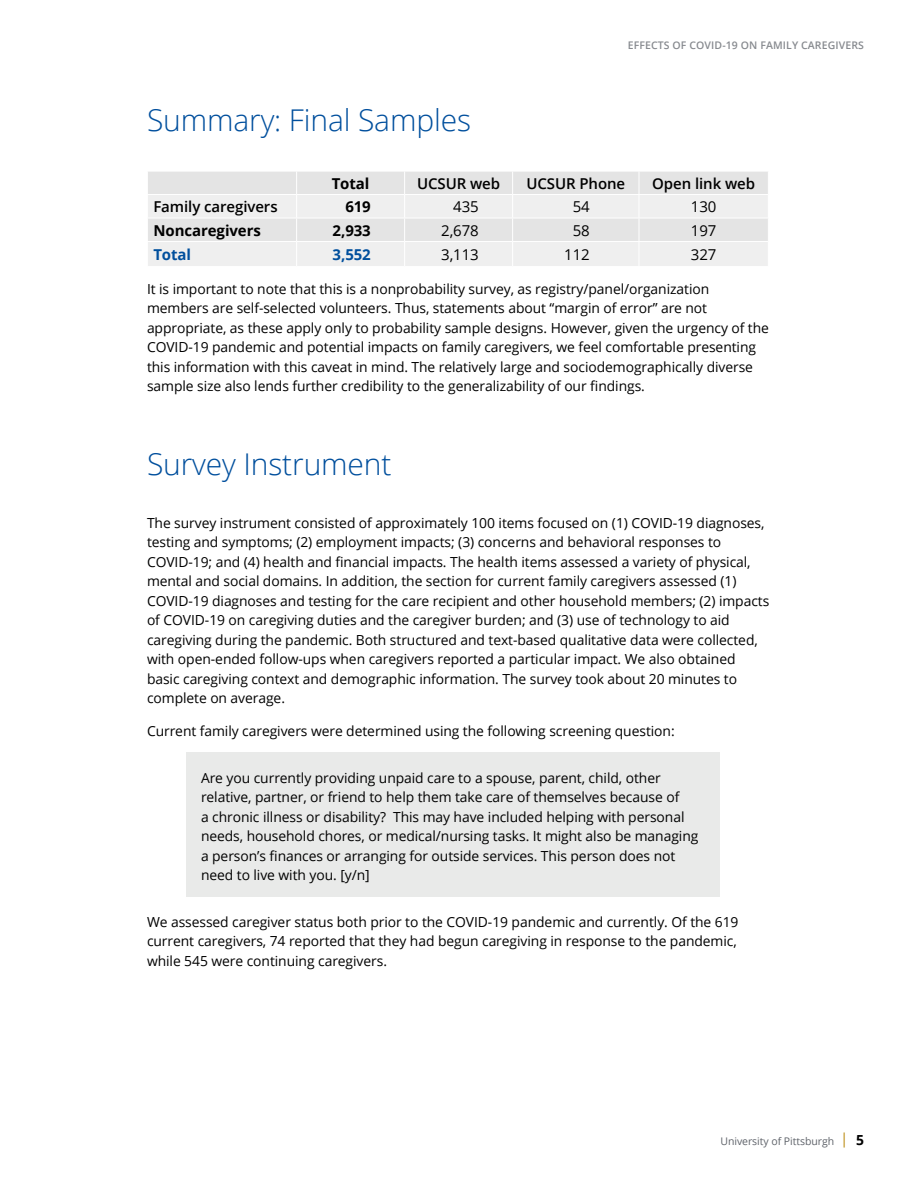
<style>
.page{position:relative;width:918px;height:1188px;background:#fff}
.page>*{position:absolute;margin:0;border:0;box-sizing:border-box;transform-origin:0 0}
.head{font:300 30px "Open Sans";letter-spacing:-.005em;color:#004f9d}
.body{font:600 15px "Open Sans";letter-spacing:-.005em;color:#000}
.body-2{font:15px "Open Sans";letter-spacing:-.005em;color:#000}
.body-3{font:700 15px "Open Sans";letter-spacing:-.005em;color:#000}
.body-4{font:700 15px "Open Sans";letter-spacing:-.005em;color:#004f9d}
.body-5{font:13.8px/19.5px "Open Sans";letter-spacing:-.005em;color:#000}
.t1{font:600 10.5px "Open Sans";letter-spacing:.01em;color:#878a8f}
.t2{font:10.5px "Open Sans";letter-spacing:-.005em;color:#5f636a}
.s1{font-size:15px;color:#bc8d16}
.s2{font-weight:700;font-size:13.8px;color:#000}
</style>
<div class="page">
<div style="left:186px;top:753px;width:533px;height:144px;background:#e9eae9"></div>
<div style="left:148px;top:172px;width:620px;height:22px;background:#e4e4e4"></div>
<svg style="left:148px;top:195px;width:620px;height:71px;fill:#efefef"></svg>
<hr style="left:147px;top:218px;width:150px;height:1px;background:#fff">
<hr style="left:297px;top:218px;width:108px;height:1px;background:#fff">
<hr style="left:405px;top:218px;width:108px;height:1px;background:#fff">
<hr style="left:513px;top:218px;width:126px;height:1px;background:#fff">
<hr style="left:639px;top:218px;width:130px;height:1px;background:#fff">
<hr style="left:147px;top:241px;width:150px;height:1px;background:#fff">
<hr style="left:297px;top:241px;width:108px;height:1px;background:#fff">
<svg style="left:296px;top:172px;width:1px;height:94px"></svg>
<hr style="left:405px;top:241px;width:108px;height:1px;background:#fff">
<svg style="left:404px;top:172px;width:1px;height:94px"></svg>
<hr style="left:513px;top:241px;width:126px;height:1px;background:#fff">
<svg style="left:512px;top:172px;width:1px;height:94px"></svg>
<hr style="left:639px;top:241px;width:130px;height:1px;background:#fff">
<svg style="left:639px;top:172px;width:1px;height:94px"></svg>
<p class="t1" style="left:628px;top:38px;width:238px">EFFECTS OF COVID-19 ON FAMILY CAREGIVERS</p>
<p class="head" style="left:147px;top:100px;width:325px">Summary: Final Samples</p>
<p class="body-3" style="left:332px;top:173px;width:39px">Total</p>
<p class="body" style="left:417px;top:173px;width:85px">UCSUR web</p>
<p class="body" style="left:526px;top:173px;width:100px">UCSUR Phone</p>
<p class="body" style="left:652px;top:173px;width:104px">Open link web</p>
<p class="body" style="left:153px;top:196px;width:126px">Family caregivers</p>
<p class="body-3" style="left:345px;top:196px;width:27px">619</p>
<p class="body-2" style="left:453px;top:196px;width:27px">435</p>
<p class="body-2" style="left:573px;top:196px;width:19px">54</p>
<p class="body-2" style="left:691px;top:196px;width:27px">130</p>
<p class="body-3" style="left:153px;top:219px;width:109px">Noncaregivers</p>
<p class="body-3" style="left:333px;top:219px;width:40px">2,933</p>
<p class="body-2" style="left:441px;top:220px;width:39px">2,678</p>
<p class="body-2" style="left:573px;top:220px;width:19px">58</p>
<p class="body-2" style="left:691px;top:220px;width:27px">197</p>
<p class="body-4" style="left:153px;top:244px;width:39px">Total</p>
<p class="body-4" style="left:333px;top:244px;width:40px">3,552</p>
<p class="body-2" style="left:441px;top:244px;width:39px">3,113</p>
<p class="body-2" style="left:564px;top:244px;width:27px">112</p>
<p class="body-2" style="left:691px;top:244px;width:27px">327</p>
<p class="body-5" style="left:147px;top:279px;width:624px">It is important to note that this is a nonprobability survey, as registry/panel/organization members are self-selected volunteers. Thus, statements about “margin of error” are not appropriate, as these apply only to probability sample designs. However, given the urgency of the COVID-19 pandemic and potential impacts on family caregivers, we feel comfortable presenting this information with this caveat in mind. The relatively large and sociodemographically diverse sample size also lends further credibility to the generalizability of our findings.</p>
<p class="head" style="left:147px;top:443px;width:246px">Survey Instrument</p>
<p class="body-5" style="left:147px;top:513px;width:624px">The survey instrument consisted of approximately 100 items focused on (1) COVID-19 diagnoses, testing and symptoms; (2) employment impacts; (3) concerns and behavioral responses to COVID-19; and (4) health and financial impacts. The health items assessed a variety of physical, mental and social domains. In addition, the section for current family caregivers assessed (1)<br>COVID-19 diagnoses and testing for the care recipient and other household members; (2) impacts of COVID-19 on caregiving duties and the caregiver burden; and (3) use of technology to aid caregiving during the pandemic. Both structured and text-based qualitative data were collected, with open-ended follow-ups when caregivers reported a particular impact. We also obtained basic caregiving context and demographic information. The survey took about 20 minutes to complete on average.</p>
<p class="body-5" style="left:147px;top:721px;width:529px">Current family caregivers were determined using the following screening question:</p>
<p class="body-5" style="left:201px;top:768px;width:499px">Are you currently providing unpaid care to a spouse, parent, child, other relative, partner, or friend to help them take care of themselves because of<br>a chronic illness or disability? This may have included helping with personal needs, household chores, or medical/nursing tasks. It might also be managing a person’s finances or arranging for outside services. This person does not need to live with you. [y/n]</p>
<p class="body-5" style="left:147px;top:912px;width:593px">We assessed caregiver status both prior to the COVID-19 pandemic and currently. Of the 619 current caregivers, 74 reported that they had begun caregiving in response to the pandemic, while 545 were continuing caregivers.</p>
<p class="t2" style="left:720px;top:1134px;width:145px">University of Pittsburgh <span class="s1">|</span> <span class="s2">5</span></p>
</div>
